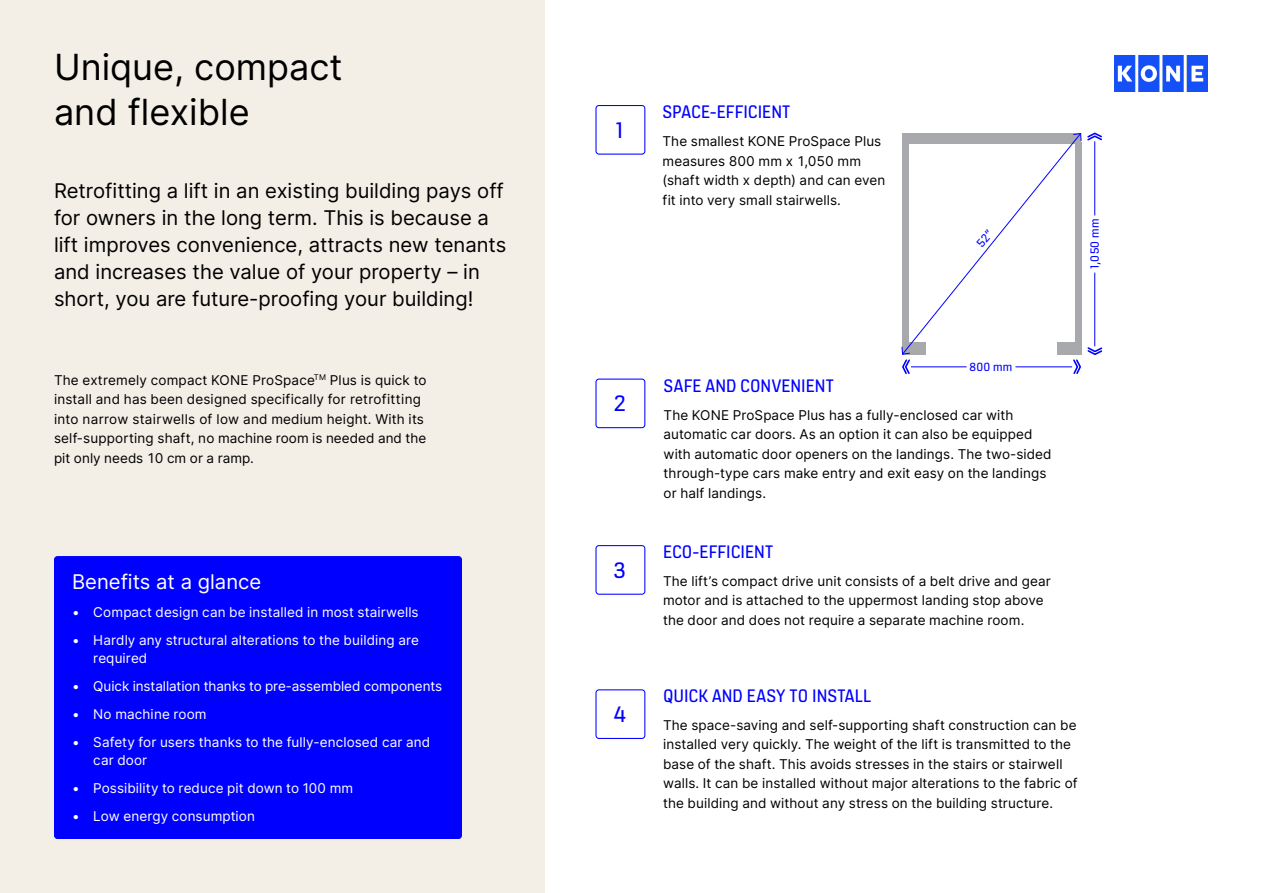
<style>
.page{position:relative;width:1263px;height:893px;background:#fff}
.page>*{position:absolute;margin:0;border:0;box-sizing:border-box;transform-origin:0 0}
.Headline_30_30__blue{font:36px/45px "Inter";color:#000}
.Numbered_list__number{font:24px "KONE Information v 13";color:#00f}
.Lead_Information_groß_klein_13_5_16_blue{font:20.25px/27px "Inter";color:#000}
.Information_Versalien_13_5_16_blue{font:20.25px "Inter";color:#fff}
.body_copy_semibold_9_12_blue{font:19.5px "KONE Information v 13";letter-spacing:.005em;color:#00f}
.body_copy_9_12_ultra_dark_grey{font:13.5px/19.5px "Inter";letter-spacing:.01em;color:#000}
.Info_box_and_list_bodycopy_9_12_ultra_da{font:13.5px/18px "Inter";letter-spacing:.005em;color:#fff}
.t1{font:12.75px "KONE Information v 13";letter-spacing:.02em;color:#00f}
</style>
<div class="page">
<div style="left:0;top:0;width:544px;height:893px;background:#f3eee6"></div>
<img style="left:1114px;top:55px;width:94px;height:36px">
<div style="left:55px;top:557px;width:406px;height:281px;background:#00f;border-radius:3px"></div>
<div style="left:54px;top:556px;width:408px;height:283px;border:1px solid #00f;border-radius:3px"></div>
<div style="left:595px;top:379px;width:50px;height:49px;border:1px solid #00f;border-radius:3px"></div>
<div style="left:595px;top:545px;width:50px;height:50px;border:1px solid #00f;border-radius:3px"></div>
<div style="left:595px;top:689px;width:50px;height:50px;border:1px solid #00f;border-radius:3px"></div>
<div style="left:595px;top:105px;width:50px;height:50px;border:1px solid #00f;border-radius:3px"></div>
<svg style="left:901px;top:132px;width:202px;height:242px"></svg>
<p class="Headline_30_30__blue" style="left:54px;top:44px;width:290px">Unique, compact and flexible</p>
<p class="Lead_Information_groß_klein_13_5_16_blue" style="left:54px;top:177px;width:454px">Retrofitting a lift in an existing building pays off for owners in the long term. This is because a lift improves convenience, attracts new tenants and increases the value of your property – in short, you are future-proofing your building!</p>
<p class="body_copy_9_12_ultra_dark_grey" style="left:54px;top:370px;width:374px">The extremely compact KONE ProSpace<sup>TM</sup> Plus is quick to install and has been designed specifically for retrofitting into narrow stairwells of low and medium height. With its self-supporting shaft, no machine room is needed and the pit only needs 10 cm or a ramp.</p>
<p class="Information_Versalien_13_5_16_blue" style="left:72px;top:567px;width:191px">Benefits at a glance</p>
<p class="Info_box_and_list_bodycopy_9_12_ultra_da" style="left:72px;top:603px;width:348px">• Compact design can be installed in most stairwells</p>
<p class="Info_box_and_list_bodycopy_9_12_ultra_da" style="left:93px;top:631px;width:327px;text-indent:-21px">• Hardly any structural alterations to the building are required</p>
<p class="Info_box_and_list_bodycopy_9_12_ultra_da" style="left:72px;top:677px;width:372px">• Quick installation thanks to pre-assembled components</p>
<p class="Info_box_and_list_bodycopy_9_12_ultra_da" style="left:72px;top:705px;width:136px">• No machine room</p>
<p class="Info_box_and_list_bodycopy_9_12_ultra_da" style="left:93px;top:733px;width:338px;text-indent:-21px">• Safety for users thanks to the fully-enclosed car and car door</p>
<p class="Info_box_and_list_bodycopy_9_12_ultra_da" style="left:72px;top:779px;width:283px">• Possibility to reduce pit down to 100 mm</p>
<p class="Info_box_and_list_bodycopy_9_12_ultra_da" style="left:72px;top:807px;width:184px">• Low energy consumption</p>
<p class="Numbered_list__number" style="left:616px;top:114px;width:10px">1</p>
<p class="body_copy_semibold_9_12_blue" style="left:662px;top:99px;width:129px">SPACE-EFFICIENT</p>
<p class="body_copy_9_12_ultra_dark_grey" style="left:662px;top:131px;width:224px">The smallest KONE ProSpace Plus measures 800 mm x 1,050 mm (shaft width x depth) and can even fit into very small stairwells.</p>
<p class="t1" style="left:1086px;top:269px;width:52px;rotate:-90deg">1,050 mm</p>
<p class="Numbered_list__number" style="left:614px;top:387px;width:13px">2</p>
<p class="Numbered_list__number" style="left:614px;top:554px;width:14px">3</p>
<p class="Numbered_list__number" style="left:613px;top:698px;width:14px">4</p>
<p class="t1" style="left:969px;top:358px;width:44px">800 mm</p>
<p class="body_copy_semibold_9_12_blue" style="left:664px;top:372px;width:172px">SAFE AND CONVENIENT</p>
<p class="body_copy_9_12_ultra_dark_grey" style="left:664px;top:405px;width:389px">The KONE ProSpace Plus has a fully-enclosed car with automatic car doors. As an option it can also be equipped with automatic door openers on the landings. The two-sided through-type cars make entry and exit easy on the landings or half landings.</p>
<p class="body_copy_semibold_9_12_blue" style="left:663px;top:538px;width:112px">ECO-EFFICIENT</p>
<p class="body_copy_9_12_ultra_dark_grey" style="left:663px;top:571px;width:389px">The lift’s compact drive unit consists of a belt drive and gear motor and is attached to the uppermost landing stop above the door and does not require a separate machine room.</p>
<p class="body_copy_semibold_9_12_blue" style="left:663px;top:683px;width:210px">QUICK AND EASY TO INSTALL</p>
<p class="body_copy_9_12_ultra_dark_grey" style="left:663px;top:715px;width:416px">The space-saving and self-supporting shaft construction can be installed very quickly. The weight of the lift is transmitted to the base of the shaft. This avoids stresses in the stairs or stairwell walls. It can be installed without major alterations to the fabric of the building and without any stress on the building structure.</p>
</div>
